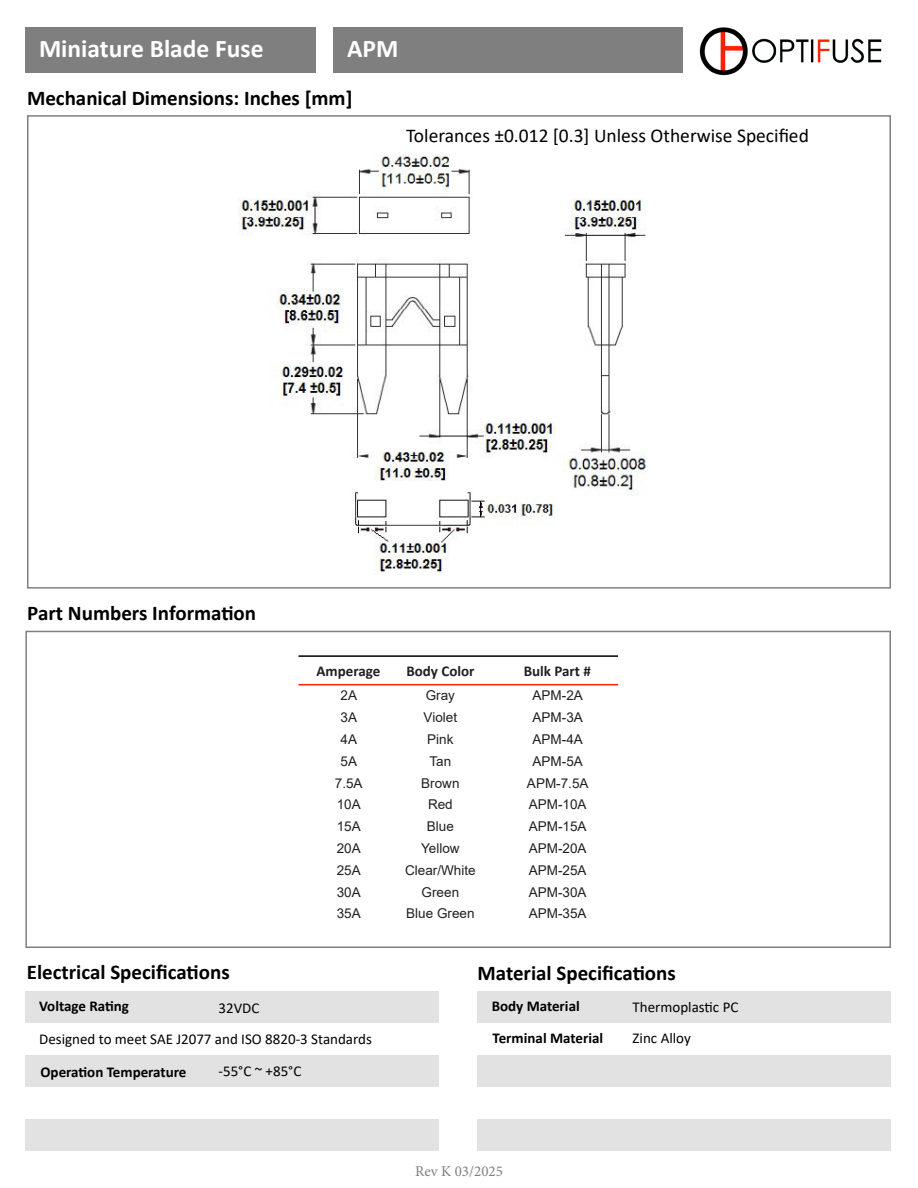
<style>
.page{position:relative;width:918px;height:1188px;background:#fff}
.page>*{position:absolute;margin:0;border:0;box-sizing:border-box;transform-origin:0 0}
.t1{font:700 25.5px "Calibri";color:#fff}
.t2{font:700 21px "Calibri";color:#000}
.t3{font:19.5px "Calibri";color:#000}
.t4{font:15px "Calibri";color:#000}
.t5{font:700 15px "Calibri";color:#000}
.t6{font:700 15px "Calibri";color:#231f20}
.t7{font:15px "Minion Pro";color:#7f7f7f}
.t8{font:13.5px "Arial";color:#231f20}
</style>
<div class="page">
<div style="left:25px;top:631px;width:866px;height:317px;border:2px solid #7f7f7f"></div>
<img style="left:239px;top:155px;width:407px;height:420px">
<div style="left:25px;top:991px;width:414px;height:31px;background:#e2e2e2"></div>
<div style="left:477px;top:991px;width:414px;height:31px;background:#e2e2e2"></div>
<div style="left:25px;top:1055px;width:414px;height:32px;background:#e2e2e2"></div>
<div style="left:25px;top:1119px;width:414px;height:32px;background:#e2e2e2"></div>
<div style="left:477px;top:1055px;width:414px;height:32px;background:#e2e2e2"></div>
<div style="left:477px;top:1119px;width:414px;height:32px;background:#e2e2e2"></div>
<div style="left:26px;top:27px;width:290px;height:46px;background:#7f7f7f"></div>
<div style="left:334px;top:27px;width:349px;height:46px;background:#7f7f7f"></div>
<img style="left:699px;top:27px;width:183px;height:49px">
<hr style="left:299px;top:684px;width:319px;height:1px;background:#ff2100">
<hr style="left:299px;top:655px;width:319px;height:2px;background:#000">
<h1 class="t1" style="left:39px;top:30px;width:226px">Miniature Blade Fuse</h1>
<h1 class="t1" style="left:347px;top:30px;width:53px">APM</h1>
<p class="t2" style="left:27px;top:83px;width:327px">Mechanical Dimensions: Inches [mm]</p>
<p class="t3" style="left:406px;top:122px;width:404px">Tolerances ±0.012 [0.3] Unless Otherwise Specified</p>
<p class="t2" style="left:27px;top:599px;width:230px">Part Numbers Information</p>
<p class="t6" style="left:316px;top:661px;width:65px">Amperage</p>
<p class="t6" style="left:406px;top:661px;width:70px">Body Color</p>
<p class="t6" style="left:524px;top:661px;width:69px">Bulk Part #</p>
<p class="t8" style="left:341px;top:686px;width:18px">2A</p>
<p class="t8" style="left:426px;top:686px;width:31px">Gray</p>
<p class="t8" style="left:533px;top:686px;width:52px">APM-2A</p>
<p class="t8" style="left:341px;top:708px;width:18px">3A</p>
<p class="t8" style="left:424px;top:708px;width:35px">Violet</p>
<p class="t8" style="left:533px;top:708px;width:52px">APM-3A</p>
<p class="t8" style="left:341px;top:730px;width:18px">4A</p>
<p class="t8" style="left:427px;top:730px;width:28px">Pink</p>
<p class="t8" style="left:533px;top:730px;width:52px">APM-4A</p>
<p class="t8" style="left:341px;top:752px;width:18px">5A</p>
<p class="t8" style="left:430px;top:752px;width:23px">Tan</p>
<p class="t8" style="left:533px;top:752px;width:52px">APM-5A</p>
<p class="t8" style="left:335px;top:773px;width:29px">7.5A</p>
<p class="t8" style="left:421px;top:773px;width:40px">Brown</p>
<p class="t8" style="left:527px;top:773px;width:63px">APM-7.5A</p>
<p class="t8" style="left:337px;top:795px;width:26px">10A</p>
<p class="t8" style="left:428px;top:795px;width:26px">Red</p>
<p class="t8" style="left:529px;top:795px;width:59px">APM-10A</p>
<p class="t8" style="left:337px;top:817px;width:26px">15A</p>
<p class="t8" style="left:427px;top:817px;width:29px">Blue</p>
<p class="t8" style="left:529px;top:817px;width:59px">APM-15A</p>
<p class="t8" style="left:337px;top:839px;width:26px">20A</p>
<p class="t8" style="left:421px;top:839px;width:40px">Yellow</p>
<p class="t8" style="left:529px;top:839px;width:59px">APM-20A</p>
<p class="t8" style="left:337px;top:861px;width:26px">25A</p>
<p class="t8" style="left:405px;top:861px;width:72px">Clear/White</p>
<p class="t8" style="left:529px;top:861px;width:59px">APM-25A</p>
<p class="t8" style="left:337px;top:883px;width:26px">30A</p>
<p class="t8" style="left:422px;top:883px;width:39px">Green</p>
<p class="t8" style="left:529px;top:883px;width:59px">APM-30A</p>
<p class="t8" style="left:337px;top:904px;width:26px">35A</p>
<p class="t8" style="left:406px;top:904px;width:70px">Blue Green</p>
<p class="t8" style="left:529px;top:904px;width:59px">APM-35A</p>
<p class="t2" style="left:27px;top:957px;width:205px">Electrical Specifications</p>
<p class="t2" style="left:477px;top:958px;width:200px">Material Specifications</p>
<p class="t5" style="left:39px;top:995px;width:91px">Voltage Rating</p>
<p class="t4" style="left:219px;top:997px;width:42px">32VDC</p>
<p class="t5" style="left:492px;top:995px;width:90px">Body Material</p>
<p class="t4" style="left:633px;top:996px;width:107px">Thermoplastic PC</p>
<p class="t4" style="left:39px;top:1028px;width:334px">Designed to meet SAE J2077 and ISO 8820-3 Standards</p>
<p class="t4" style="left:219px;top:1060px;width:84px">-55°C ~ +85°C</p>
<p class="t5" style="left:40px;top:1061px;width:148px">Operation Temperature</p>
<p class="t5" style="left:493px;top:1027px;width:112px">Terminal Material</p>
<p class="t4" style="left:633px;top:1027px;width:60px">Zinc Alloy</p>
<p class="t7" style="left:415px;top:1162px;width:89px">Rev K 03/2025</p>
</div>
